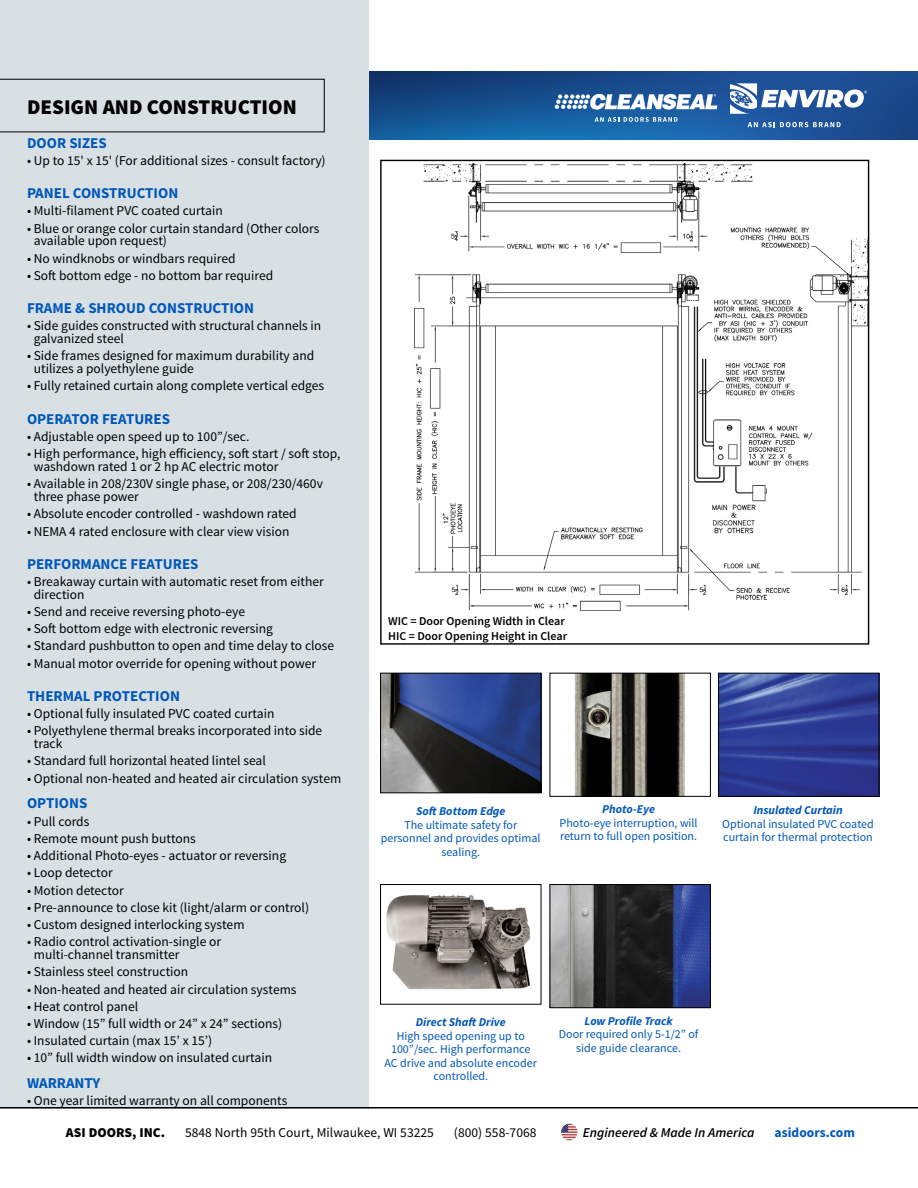
<style>
.page{position:relative;width:918px;height:1188px;background:#fff}
.page>*{position:absolute;margin:0;border:0;box-sizing:border-box;transform-origin:0 0}
.t1{font:900 21px "Source Sans Pro";color:#000}
.t2{font:700 15px "Source Sans Pro";color:#0057b8}
.t3{font:13.5px/12.9px "Source Sans Pro";color:#000}
.t4{font:italic 600 13.5px "Source Sans Pro";letter-spacing:.005em;color:#000}
.t5{font:900 13.5px "Source Sans Pro";letter-spacing:.005em;color:#000}
.t6{font:700 13.5px "Source Sans Pro";letter-spacing:.005em;color:#0057b8}
.t7{font:12px/13.5px "Source Sans Pro";color:#0057b8;text-align:center}
.t8{font:italic 700 12px "Source Sans Pro";color:#0057b8}
.t9{font:600 12px/14.4px "Source Sans Pro";color:#000}
</style>
<div class="page">
<img style="left:368px;top:71px;width:550px;height:68px">
<div style="left:0;top:0;width:368px;height:1108px;background:#d8e0e4"></div>
<svg style="left:0;top:79px;width:325px;height:53px"></svg>
<hr style="left:0;top:1107px;width:918px;height:1px;background:#000">
<img style="left:560px;top:1123px;width:18px;height:18px">
<img style="left:414px;top:164px;width:453px;height:447px">
<svg style="left:731px;top:83px;width:136px;height:31px"></svg>
<svg style="left:748px;top:122px;width:93px;height:5px"></svg>
<svg style="left:555px;top:94px;width:162px;height:16px"></svg>
<svg style="left:595px;top:117px;width:83px;height:5px"></svg>
<img style="left:574px;top:675px;width:111px;height:120px">
<div style="left:550px;top:673px;width:161px;height:124px;border:1px solid #000"></div>
<img style="left:382px;top:675px;width:157px;height:116px">
<div style="left:380px;top:673px;width:161px;height:120px;border:1px solid #000"></div>
<img style="left:720px;top:675px;width:157px;height:120px">
<div style="left:718px;top:673px;width:161px;height:124px;border:1px solid #000"></div>
<img style="left:552px;top:886px;width:157px;height:120px">
<div style="left:550px;top:884px;width:161px;height:124px;border:1px solid #000"></div>
<img style="left:386px;top:895px;width:145px;height:95px">
<div style="left:380px;top:884px;width:161px;height:121px;border:1px solid #000"></div>
<h1 class="t1" style="left:27px;top:93px;width:271px">DESIGN AND CONSTRUCTION</h1>
<p class="t2" style="left:27px;top:133px;width:81px">DOOR SIZES</p>
<p class="t3" style="left:27px;top:154px;width:300px">• Up to 15' x 15' (For additional sizes - consult factory)</p>
<p class="t2" style="left:27px;top:183px;width:153px">PANEL CONSTRUCTION</p>
<p class="t3" style="left:27px;top:205px;width:197px">• Multi-filament PVC coated curtain</p>
<p class="t3" style="left:34px;top:222px;width:287px;text-indent:-7px">• Blue or orange color curtain standard (Other colors available upon request)</p>
<p class="t3" style="left:27px;top:252px;width:210px">• No windknobs or windbars required</p>
<p class="t3" style="left:27px;top:269px;width:248px">• Soft bottom edge - no bottom bar required</p>
<p class="t2" style="left:27px;top:298px;width:229px">FRAME &amp; SHROUD CONSTRUCTION</p>
<p class="t3" style="left:34px;top:320px;width:289px;text-indent:-7px">• Side guides constructed with structural channels in galvanized steel</p>
<p class="t3" style="left:34px;top:350px;width:282px;text-indent:-7px">• Side frames designed for maximum durability and utilizes a polyethylene guide</p>
<p class="t3" style="left:27px;top:380px;width:299px">• Fully retained curtain along complete vertical edges</p>
<p class="t2" style="left:27px;top:409px;width:145px">OPERATOR FEATURES</p>
<p class="t3" style="left:27px;top:430px;width:224px">• Adjustable open speed up to 100”/sec.</p>
<p class="t3" style="left:34px;top:447px;width:308px;text-indent:-7px">• High performance, high efficiency, soft start / soft stop, washdown rated 1 or 2 hp AC electric motor</p>
<p class="t3" style="left:34px;top:477px;width:291px;text-indent:-7px">• Available in 208/230V single phase, or 208/230/460v three phase power</p>
<p class="t3" style="left:27px;top:508px;width:271px">• Absolute encoder controlled - washdown rated</p>
<p class="t3" style="left:27px;top:525px;width:264px">• NEMA 4 rated enclosure with clear view vision</p>
<p class="t2" style="left:27px;top:554px;width:173px">PERFORMANCE FEATURES</p>
<p class="t3" style="left:34px;top:575px;width:291px;text-indent:-7px">• Breakaway curtain with automatic reset from either direction</p>
<p class="t3" style="left:27px;top:605px;width:220px">• Send and receive reversing photo-eye</p>
<p class="t3" style="left:27px;top:623px;width:247px">• Soft bottom edge with electronic reversing</p>
<p class="t3" style="left:27px;top:640px;width:309px">• Standard pushbutton to open and time delay to close</p>
<p class="t3" style="left:27px;top:657px;width:291px">• Manual motor override for opening without power</p>
<p class="t2" style="left:27px;top:686px;width:154px">THERMAL PROTECTION</p>
<p class="t3" style="left:27px;top:707px;width:249px">• Optional fully insulated PVC coated curtain</p>
<p class="t3" style="left:34px;top:725px;width:290px;text-indent:-7px">• Polyethylene thermal breaks incorporated into side track</p>
<p class="t3" style="left:27px;top:755px;width:240px">• Standard full horizontal heated lintel seal</p>
<p class="t3" style="left:27px;top:772px;width:316px">• Optional non-heated and heated air circulation system</p>
<p class="t2" style="left:27px;top:794px;width:62px">OPTIONS</p>
<p class="t3" style="left:27px;top:815px;width:64px">• Pull cords</p>
<p class="t3" style="left:27px;top:832px;width:170px">• Remote mount push buttons</p>
<p class="t3" style="left:27px;top:849px;width:261px">• Additional Photo-eyes - actuator or reversing</p>
<p class="t3" style="left:27px;top:867px;width:87px">• Loop detector</p>
<p class="t3" style="left:27px;top:884px;width:98px">• Motion detector</p>
<p class="t3" style="left:27px;top:901px;width:284px">• Pre-announce to close kit (light/alarm or control)</p>
<p class="t3" style="left:27px;top:918px;width:219px">• Custom designed interlocking system</p>
<p class="t3" style="left:34px;top:935px;width:189px;text-indent:-7px">• Radio control activation-single or multi-channel transmitter</p>
<p class="t3" style="left:27px;top:966px;width:163px">• Stainless steel construction</p>
<p class="t3" style="left:27px;top:983px;width:271px">• Non-heated and heated air circulation systems</p>
<p class="t3" style="left:27px;top:1000px;width:113px">• Heat control panel</p>
<p class="t3" style="left:27px;top:1017px;width:257px">• Window (15” full width or 24” x 24” sections)</p>
<p class="t3" style="left:27px;top:1035px;width:187px">• Insulated curtain (max 15’ x 15’)</p>
<p class="t3" style="left:27px;top:1052px;width:247px">• 10” full width window on insulated curtain</p>
<p class="t2" style="left:27px;top:1074px;width:75px">WARRANTY</p>
<p class="t3" style="left:27px;top:1095px;width:262px">• One year limited warranty on all components</p>
<p class="t5" style="left:66px;top:1124px;width:101px">ASI DOORS, INC.</p>
<p class="t3" style="left:185px;top:1126px;width:250px">5848 North 95th Court, Milwaukee, WI 53225</p>
<p class="t3" style="left:454px;top:1126px;width:84px">(800) 558-7068</p>
<p class="t4" style="left:583px;top:1124px;width:173px">Engineered &amp; Made In America</p>
<p class="t6" style="left:775px;top:1124px;width:82px">asidoors.com</p>
<p class="t9" style="left:388px;top:615px;width:181px">WIC = Door Opening Width in Clear<br>HIC = Door Opening Height in Clear</p>
<p class="t8" style="left:602px;top:802px;width:54px">Photo-Eye</p>
<p class="t7" style="left:560px;top:816px;width:140px;text-align:left">Photo-eye interruption, will return to full open position.</p>
<p class="t8" style="left:753px;top:803px;width:91px">Insulated Curtain</p>
<p class="t7" style="left:722px;top:817px;width:153px;text-align:left">Optional insulated PVC coated curtain for thermal protection</p>
<p class="t8" style="left:416px;top:803px;width:91px">Soft Bottom Edge</p>
<p class="t7" style="left:381px;top:818px;width:161px">The ultimate safety for personnel and provides optimal sealing.</p>
<p class="t8" style="left:585px;top:1013px;width:90px">Low Profile Track</p>
<p class="t7" style="left:559px;top:1028px;width:141px">Door required only 5-1/2” of side guide clearance.</p>
<p class="t8" style="left:416px;top:1015px;width:91px">Direct Shaft Drive</p>
<p class="t7" style="left:385px;top:1029px;width:154px">High speed opening up to<br>100”/sec. High performance<br>AC drive and absolute encoder controlled.</p>
</div>
